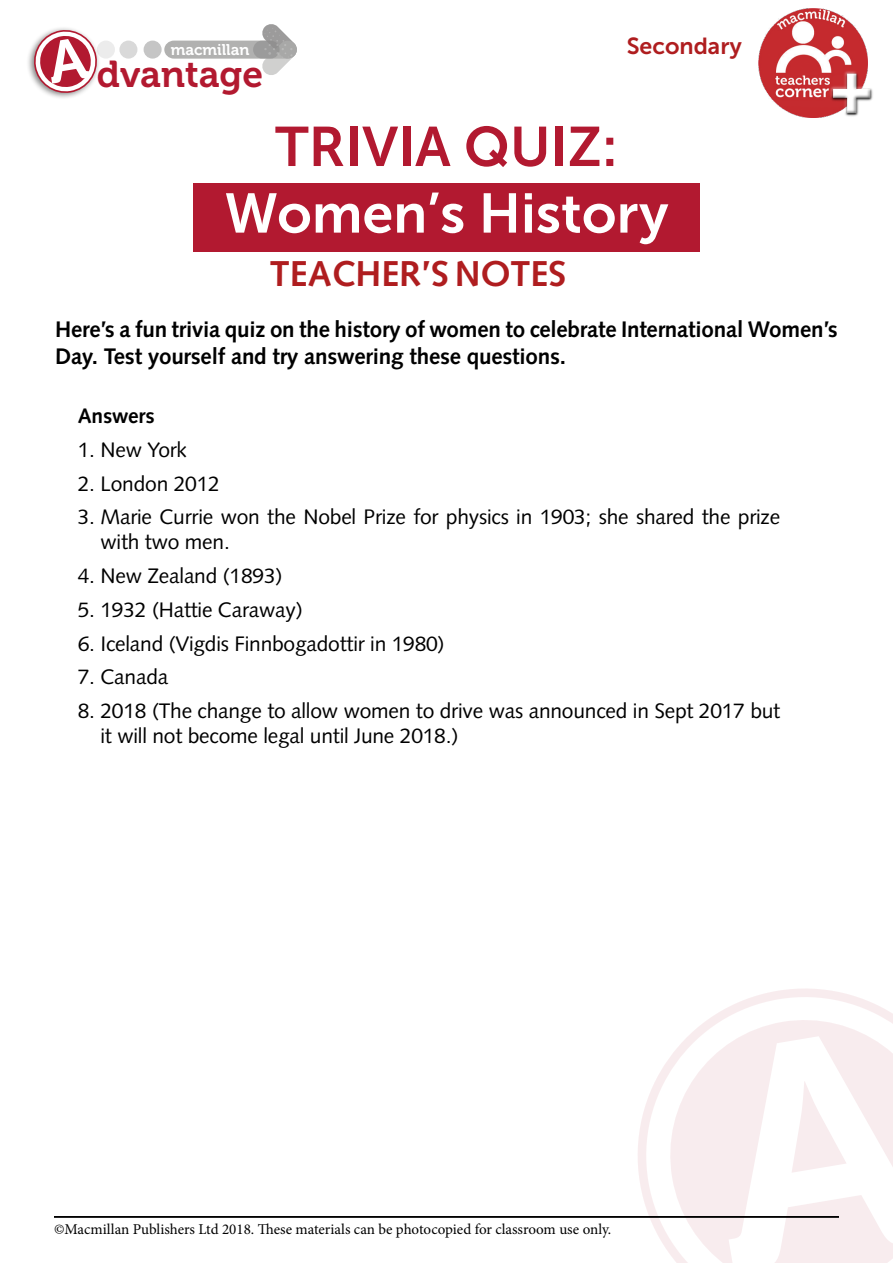
<style>
.page{position:relative;width:893px;height:1263px;background:#fff}
.page>*{position:absolute;margin:0;border:0;box-sizing:border-box;transform-origin:0 0}
.t1{font:68.4px "Museo Sans 900";color:#fff}
.t2{font:55.5px "Museo Sans 700";color:#fff}
.t3{font:55.5px "Museo Sans 700";color:#b21930}
.t4{font:37.2px "Museo 700";color:#b21930}
.t5{font:700 36px "Syntax";color:#af1d1f}
.t6{font:23.25px "Museo Sans 700";color:#af1d1f}
.t7{font:700 22.5px/27px "Syntax";letter-spacing:-.01em;color:#000}
.t8{font:21px/25.2px "Syntax";letter-spacing:-.01em;color:#000}
.t9{font:700 21px "Syntax";letter-spacing:-.01em;color:#000}
.t10{font:15.6px "Museo 700";color:#fff}
.t11{font:15px "Minion Pro";letter-spacing:-.005em;color:#000}
</style>
<div class="page">
<svg style="left:164px;top:24px;width:133px;height:51px"></svg>
<div style="left:144px;top:41px;width:18px;height:18px;background:#c5c5c5;border-radius:50%"></div>
<div style="left:119px;top:41px;width:18px;height:18px;background:#d9d9d9;border-radius:50%"></div>
<div style="left:97px;top:41px;width:18px;height:18px;background:#ececec;border-radius:50%"></div>
<div style="left:26px;top:26px;width:75px;height:74px;background:#000;opacity:.5"></div>
<svg style="left:629px;top:989px;width:255px;height:249px"></svg>
<svg style="left:660px;top:1009px;width:233px;height:254px;fill:#f8ecee"></svg>
<hr style="left:54px;top:1216px;width:785px;height:1px;background:#000">
<img style="left:758px;top:9px;width:109px;height:108px">
<div style="left:829px;top:69px;width:44px;height:46px;background:#fff;opacity:.75"></div>
<div style="left:830px;top:72px;width:45px;height:46px;background:#000;opacity:.75"></div>
<div style="left:193px;top:183px;width:506px;height:69px;background:#b21930"></div>
<svg style="left:32px;top:28px;width:66px;height:66px"></svg>
<p class="t10" style="left:171px;top:41px;width:80px">macmillan</p>
<h3 class="t4" style="left:97px;top:53px;width:168px">dvantage</h3>
<p class="t6" style="left:627px;top:33px;width:117px">Secondary</p>
<h2 class="t3" style="left:275px;top:116px;width:344px">TRIVIA QUIZ:</h2>
<h2 class="t2" style="left:224px;top:183px;width:445px">Women’s History</h2>
<h3 class="t5" style="left:270px;top:253px;width:298px">TEACHER’S NOTES</h3>
<h1 class="t1" style="left:830px;top:50px;width:44px">+</h1>
<p class="t7" style="left:55px;top:316px;width:784px">Here’s a fun trivia quiz on the history of women to celebrate International Women’s<br>Day. Test yourself and try answering these questions.</p>
<p class="t9" style="left:78px;top:404px;width:78px">Answers</p>
<p class="t8" style="left:78px;top:437px;width:111px">1. New York</p>
<p class="t8" style="left:78px;top:471px;width:144px">2. London 2012</p>
<p class="t8" style="left:100px;top:504px;width:681px;text-indent:-23px">3. Marie Currie won the Nobel Prize for physics in 1903; she shared the prize with two men.</p>
<p class="t8" style="left:78px;top:563px;width:206px">4. New Zealand (1893)</p>
<p class="t8" style="left:78px;top:597px;width:227px">5. 1932 (Hattie Caraway)</p>
<p class="t8" style="left:78px;top:631px;width:368px">6. Iceland (Vigdis Finnbogadottir in 1980)</p>
<p class="t8" style="left:78px;top:664px;width:92px">7. Canada</p>
<p class="t8" style="left:100px;top:698px;width:681px;text-indent:-23px">8. 2018 (The change to allow women to drive was announced in Sept 2017 but it will not become legal until June 2018.)</p>
<p class="t11" style="left:54px;top:1219px;width:559px">©Macmillan Publishers Ltd 2018. These materials can be photocopied for classroom use only.</p>
</div>
